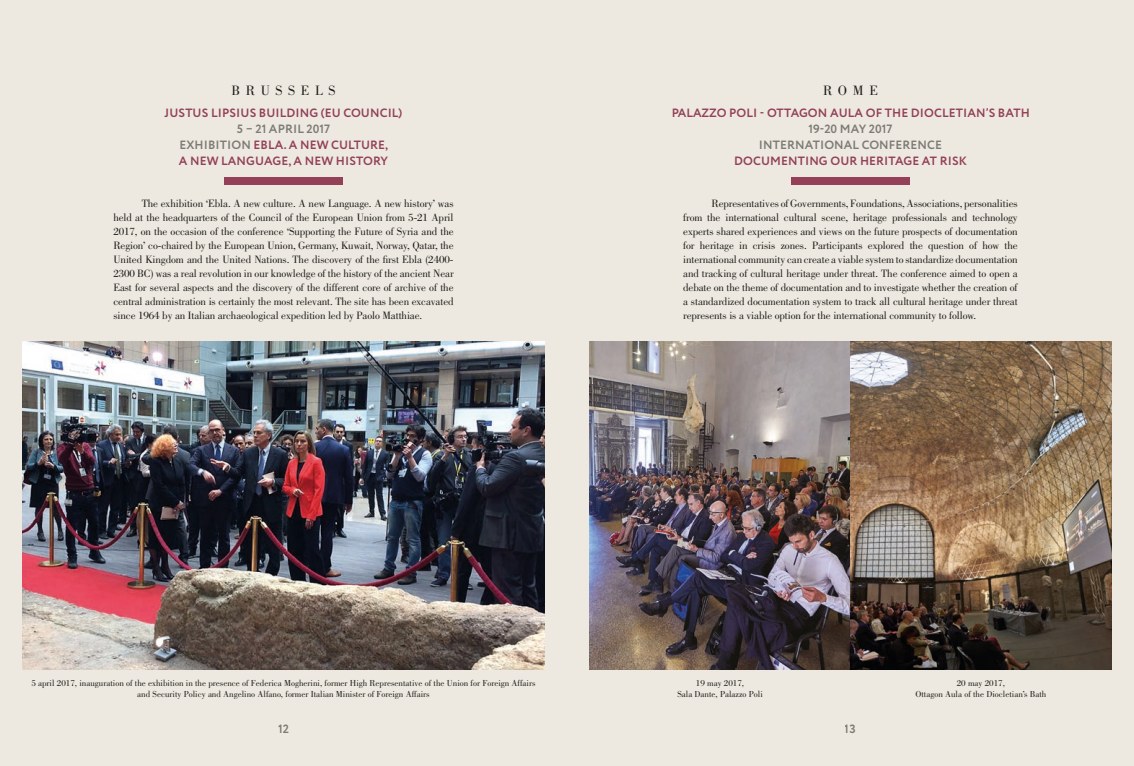
<style>
.page{position:relative;width:1134px;height:766px;background:#fff}
.page>*{position:absolute;margin:0;border:0;box-sizing:border-box;transform-origin:0 0}
.t1{font:14px "Bodoni";letter-spacing:.4em;color:#1d1d1b}
.t2{font:700 12px/16px "Circe";letter-spacing:.01em;color:#9f4765;text-align:center}
.t3{font:700 12px/16px "Circe";letter-spacing:.01em;color:#878787;text-align:center}
.t4{font:11px/14px "Bodoni";letter-spacing:-.01em;color:#1d1d1b;text-align:justify}
.t5{font:9px "Bodoni";color:#1d1d1b}
.s1{color:#878787}
</style>
<div class="page">
<div style="left:0;top:0;width:1134px;height:765px;background:#ede9e0"></div>
<div style="left:224px;top:177px;width:119px;height:7px;background:#934058"></div>
<div style="left:791px;top:177px;width:119px;height:7px;background:#934058"></div>
<img style="left:590px;top:342px;width:521px;height:327px">
<img style="left:23px;top:342px;width:521px;height:327px">
<p class="t1" style="left:232px;top:82px;width:105px">BRUSSELS</p>
<p class="t1" style="left:823px;top:82px;width:56px">ROME</p>
<p class="t2" style="left:165px;top:106px;width:239px">JUSTUS LIPSIUS BUILDING (EU COUNCIL)</p>
<p class="t2" style="left:179px;top:122px;width:211px"><span class="s1">5 – 21 APRIL 2017<br>EXHIBITION</span> EBLA. A NEW CULTURE,<br>A NEW LANGUAGE, A NEW HISTORY</p>
<p class="t2" style="left:671px;top:106px;width:360px">PALAZZO POLI - OTTAGON AULA OF THE DIOCLETIAN’S BATH</p>
<p class="t3" style="left:759px;top:122px;width:185px">19-20 MAY 2017<br>INTERNATIONAL CONFERENCE</p>
<p class="t2" style="left:734px;top:154px;width:234px">DOCUMENTING OUR HERITAGE AT RISK</p>
<p class="t4" style="left:113px;top:196px;width:342px;text-indent:28px">The exhibition ‘Ebla. A new culture. A new Language. A new history’ was held at the headquarters of the Council of the European Union from 5-21 April 2017, on the occasion of the conference ‘Supporting the Future of Syria and the Region’ co-chaired by the European Union, Germany, Kuwait, Norway, Qatar, the United Kingdom and the United Nations. The discovery of the first Ebla (2400- 2300 BC) was a real revolution in our knowledge of the history of the ancient Near East for several aspects and the discovery of the different core of archive of the central administration is certainly the most relevant. The site has been excavated since 1964 by an Italian archaeological expedition led by Paolo Matthiae.</p>
<p class="t4" style="left:683px;top:196px;width:336px;text-indent:28px">Representatives of Governments, Foundations, Associations, personalities from the international cultural scene, heritage professionals and technology experts shared experiences and views on the future prospects of documentation for heritage in crisis zones. Participants explored the question of how the international community can create a viable system to standardize documentation and tracking of cultural heritage under threat. The conference aimed to open a debate on the theme of documentation and to investigate whether the creation of a standardized documentation system to track all cultural heritage under threat represents is a viable option for the international community to follow.</p>
<p class="t5" style="left:31px;top:678px;width:506px">5 april 2017, inauguration of the exhibition in the presence of Federica Mogherini, former High Representative of the Union for Foreign Affairs</p>
<p class="t5" style="left:137px;top:689px;width:294px">and Security Policy and Angelino Alfano, former Italian Minister of Foreign Affairs</p>
<p class="t5" style="left:696px;top:678px;width:50px">19 may 2017,</p>
<p class="t5" style="left:677px;top:689px;width:87px">Sala Dante, Palazzo Poli</p>
<p class="t3" style="left:278px;top:721px;width:12px">12</p>
<p class="t3" style="left:845px;top:721px;width:13px">13</p>
<p class="t5" style="left:957px;top:678px;width:50px">20 may 2017,</p>
<p class="t5" style="left:915px;top:689px;width:133px">Ottagon Aula of the Diocletian’s Bath</p>
</div>
